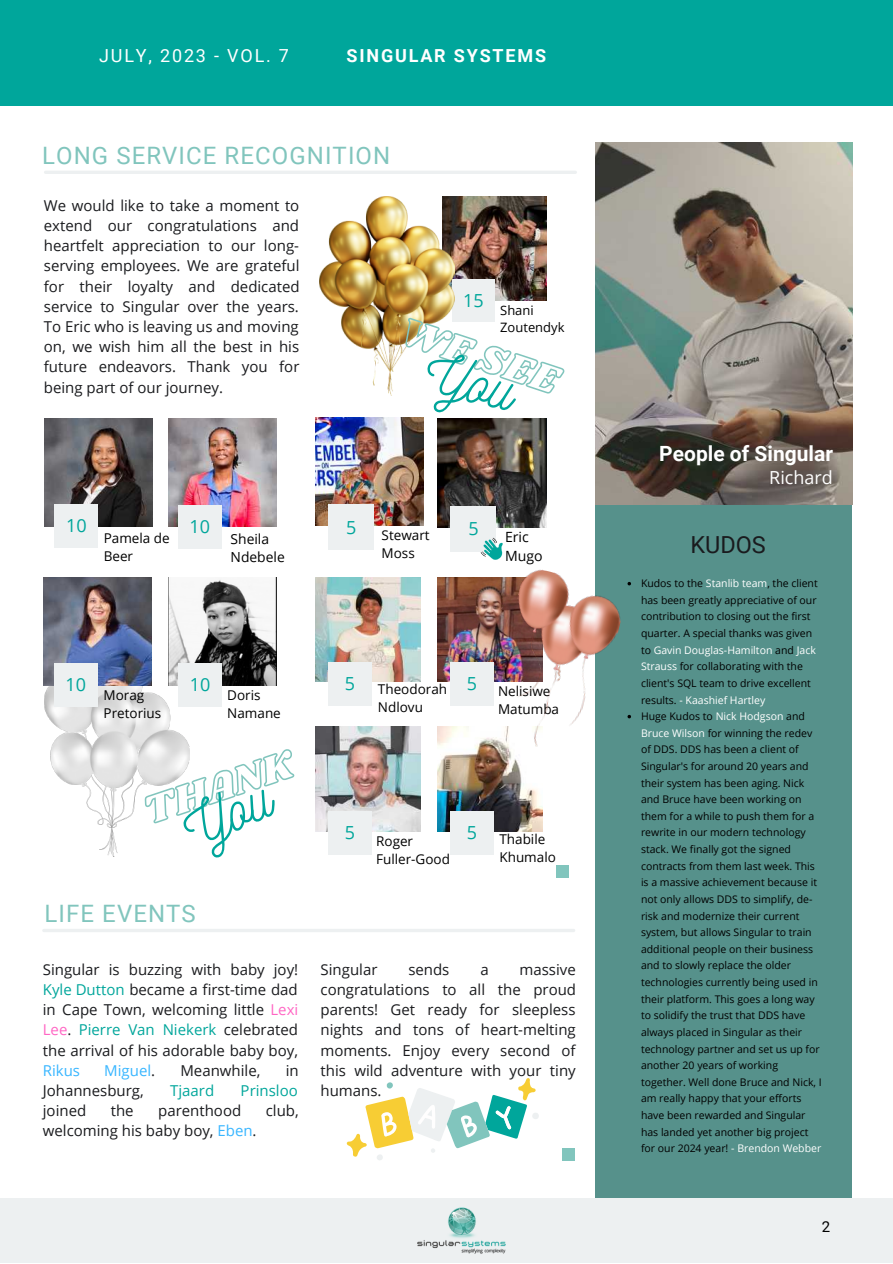
<style>
.page{position:relative;width:893px;height:1264px;background:#fff}
.page>*{position:absolute;margin:0;border:0;box-sizing:border-box;transform-origin:0 0}
.t1{font:24px "Roboto";letter-spacing:.045em;color:#81c5bd}
.t2{font:23.55px "Roboto";color:#1a1b1e}
.t3{font:700 21px "Roboto";color:#fff}
.t4{font:18px "Open Sans";color:#00a69b}
.t5{font:700 18px "Roboto";letter-spacing:.1em;color:#fff}
.t6{font:18px "Roboto";letter-spacing:.1em;color:#fff}
.t7{font:18px "Open Sans";color:#fff}
.t8{font:15px/20.2px "Open Sans";color:#1a1b1e;text-align:justify}
.t9{font:15px "Open Sans";color:#00a69b}
.t10{font:15px "Open Sans";color:#38b6ff}
.t11{font:15px "Roboto";color:#000}
.t12{font:14.1px/18.8px "Open Sans";color:#000}
.t13{font:13.8px/18.5px "Open Sans";color:#000}
.t14{font:13.5px/18px "Open Sans";color:#000}
.t15{font:12.9px/17.2px "Open Sans";color:#000}
.t16{font:10.5px/16.6px "Open Sans";color:#000}
.s1{color:#00a69b}
.s2{color:#ff66c4}
.s3{color:#38b6ff}
.s4{color:#1a1b1e}
.s5{color:#fff}
</style>
<div class="page">
<div style="left:595px;top:504px;width:256px;height:698px;background:#56918b"></div>
<div style="left:0;top:1198px;width:892px;height:64px;background:#edf0f1"></div>
<img style="left:595px;top:142px;width:257px;height:362px">
<div style="left:0;top:0;width:892px;height:106px;background:#00a69b"></div>
<img style="left:417px;top:1207px;width:89px;height:47px">
<div style="left:556px;top:864px;width:12px;height:13px;background:#81c5bd"></div>
<div style="left:562px;top:1147px;width:13px;height:13px;background:#81c5bd"></div>
<img style="left:454px;top:196px;width:92px;height:104px">
<div style="left:452px;top:279px;width:42px;height:42px;background:#edf0f1"></div>
<img style="left:45px;top:418px;width:108px;height:108px">
<div style="left:54px;top:504px;width:44px;height:44px;background:#edf0f1"></div>
<img style="left:315px;top:417px;width:109px;height:108px">
<div style="left:328px;top:504px;width:45px;height:46px;background:#edf0f1"></div>
<img style="left:168px;top:577px;width:108px;height:108px">
<img style="left:45px;top:655px;width:145px;height:201px">
<hr style="left:46px;top:171px;width:529px;height:3px;background:#edf0f1">
<img style="left:44px;top:577px;width:108px;height:108px">
<div style="left:54px;top:663px;width:44px;height:44px;background:#edf0f1"></div>
<div style="left:178px;top:663px;width:44px;height:44px;background:#edf0f1"></div>
<img style="left:168px;top:418px;width:108px;height:108px">
<img style="left:437px;top:577px;width:47px;height:104px">
<div style="left:449px;top:661px;width:44px;height:44px;background:#edf0f1"></div>
<img style="left:437px;top:418px;width:109px;height:109px">
<div style="left:450px;top:506px;width:46px;height:46px;background:#edf0f1"></div>
<svg style="left:480px;top:537px;width:23px;height:23px"></svg>
<img style="left:315px;top:577px;width:105px;height:104px">
<div style="left:328px;top:661px;width:44px;height:44px;background:#edf0f1"></div>
<img style="left:437px;top:726px;width:105px;height:105px">
<div style="left:449px;top:811px;width:44px;height:44px;background:#edf0f1"></div>
<img style="left:315px;top:726px;width:105px;height:105px">
<div style="left:328px;top:811px;width:44px;height:44px;background:#edf0f1"></div>
<img style="left:319px;top:196px;width:135px;height:199px">
<img style="left:484px;top:569px;width:137px;height:190px">
<div style="left:178px;top:505px;width:43px;height:43px;background:#edf0f1"></div>
<svg style="left:346px;top:1074px;width:193px;height:86px"></svg>
<hr style="left:44px;top:929px;width:529px;height:3px;background:#edf0f1">
<svg style="left:627px;top:582px;width:4px;height:3px"></svg>
<svg style="left:627px;top:715px;width:4px;height:3px"></svg>
<svg style="left:398px;top:316px;width:167px;height:102px"></svg>
<svg style="left:141px;top:746px;width:154px;height:110px"></svg>
<p class="t6" style="left:99px;top:45px;width:191px">JULY, 2023 - VOL. 7</p>
<p class="t5" style="left:346px;top:45px;width:201px">SINGULAR SYSTEMS</p>
<p class="t1" style="left:42px;top:142px;width:349px">LONG SERVICE RECOGNITION</p>
<p class="t8" style="left:44px;top:194px;width:257px">We would like to take a moment to extend our congratulations and heartfelt appreciation to our long&shy;serving employees. We are grateful for their loyalty and dedicated service to Singular over the years.<br>To Eric who is leaving us and moving on, we wish him all the best in his future endeavors. Thank you for being part of our journey.</p>
<p class="t4" style="left:463px;top:288px;width:22px">15</p>
<p class="t15" style="left:500px;top:301px;width:66px">Shani<br>Zoutendyk</p>
<p class="t4" style="left:66px;top:513px;width:22px">10</p>
<p class="t14" style="left:104px;top:529px;width:67px">Pamela de<br>Beer</p>
<p class="t4" style="left:189px;top:513px;width:22px">10</p>
<p class="t13" style="left:230px;top:529px;width:56px">Sheila<br>Ndebele</p>
<p class="t4" style="left:346px;top:514px;width:12px">5</p>
<p class="t14" style="left:381px;top:526px;width:49px">Stewart<br>Moss</p>
<p class="t4" style="left:468px;top:515px;width:12px">5</p>
<p class="t12" style="left:505px;top:527px;width:39px">Eric<br>Mugo</p>
<p class="t4" style="left:65px;top:672px;width:22px">10</p>
<p class="t4" style="left:190px;top:672px;width:22px">10</p>
<p class="t4" style="left:466px;top:670px;width:12px">5</p>
<p class="t4" style="left:345px;top:670px;width:12px">5</p>
<p class="t14" style="left:378px;top:680px;width:71px">Theodorah<br>Ndlovu</p>
<p class="t14" style="left:104px;top:686px;width:59px">Morag<br>Pretorius</p>
<p class="t14" style="left:227px;top:686px;width:35px">Doris</p>
<p class="t14" style="left:227px;top:704px;width:55px">Namane</p>
<p class="t14" style="left:498px;top:681px;width:62px">Nelisiwe<br>Matumba</p>
<p class="t1" style="left:45px;top:900px;width:153px">LIFE EVENTS</p>
<p class="t4" style="left:345px;top:820px;width:12px">5</p>
<p class="t4" style="left:466px;top:820px;width:12px">5</p>
<p class="t14" style="left:376px;top:831px;width:75px">Roger<br>Fuller-Good</p>
<p class="t14" style="left:499px;top:829px;width:58px">Thabile<br>Khumalo</p>
<p class="t8" style="left:43px;top:958px;width:257px">Singular is buzzing with baby joy!<br><span class="s1">Kyle Dutton</span> became a first-time dad in Cape Town, welcoming little <span class="s2">Lexi Lee</span>. <span class="s1">Pierre Van Niekerk</span> celebrated the arrival of his adorable baby boy, <span class="s3">Rikus</span></p>
<p class="t10" style="left:104px;top:1059px;width:52px">Miguel<span class="s4">.</span></p>
<p class="t8" style="left:180px;top:1059px;width:81px">Meanwhile,</p>
<p class="t8" style="left:286px;top:1059px;width:14px">in</p>
<p class="t8" style="left:43px;top:1080px;width:102px">Johannesburg,</p>
<p class="t9" style="left:170px;top:1079px;width:46px">Tjaard</p>
<p class="t9" style="left:241px;top:1079px;width:59px">Prinsloo</p>
<p class="t8" style="left:43px;top:1100px;width:45px">joined</p>
<p class="t8" style="left:111px;top:1100px;width:24px">the</p>
<p class="t8" style="left:158px;top:1100px;width:84px">parenthood</p>
<p class="t8" style="left:266px;top:1100px;width:34px">club,</p>
<p class="t8" style="left:43px;top:1120px;width:215px">welcoming his baby boy, <span class="s3">Eben</span>.</p>
<p class="t8" style="left:320px;top:958px;width:58px">Singular</p>
<p class="t8" style="left:408px;top:958px;width:43px">sends</p>
<p class="t8" style="left:480px;top:958px;width:10px">a</p>
<p class="t8" style="left:320px;top:958px;width:257px;text-indent:199px">massive congratulations to all the proud parents! Get ready for sleepless nights and tons of heart-melting moments. Enjoy every second of this wild adventure with your tiny humans.</p>
<p class="t3" style="left:659px;top:441px;width:175px">People of Singular</p>
<p class="t7" style="left:769px;top:465px;width:65px">Richard</p>
<p class="t2" style="left:690px;top:531px;width:77px">KUDOS</p>
<p class="t16" style="left:641px;top:574px;width:178px">Kudos to the <span class="s5">Stanlib team</span>, the client has been greatly appreciative of our contribution to closing out the first quarter. A special thanks was given to <span class="s5">Gavin Douglas-Hamilton</span> and <span class="s5">Jack Strauss</span> for collaborating with the client's SQL team to drive excellent results. <span class="s5">- Kaashief Hartley</span></p>
<p class="t16" style="left:641px;top:707px;width:182px">Huge Kudos to <span class="s5">Nick Hodgson</span> and <span class="s5">Bruce Wilson</span> for winning the redev of DDS. DDS has been a client of Singular's for around 20 years and their system has been aging. Nick and Bruce have been working on them for a while to push them for a rewrite in our modern technology stack. We finally got the signed contracts from them last week. This is a massive achievement because it not only allows DDS to simplify, de&shy;risk and modernize their current system, but allows Singular to train additional people on their business and to slowly replace the older technologies currently being used in their platform. This goes a long way to solidify the trust that DDS have always placed in Singular as their technology partner and set us up for another 20 years of working together. Well done Bruce and Nick, I am really happy that your efforts have been rewarded and Singular has landed yet another big project for our 2024 year! <span class="s5">- Brendon Webber</span></p>
<p class="t11" style="left:821px;top:1217px;width:10px">2</p>
</div>
